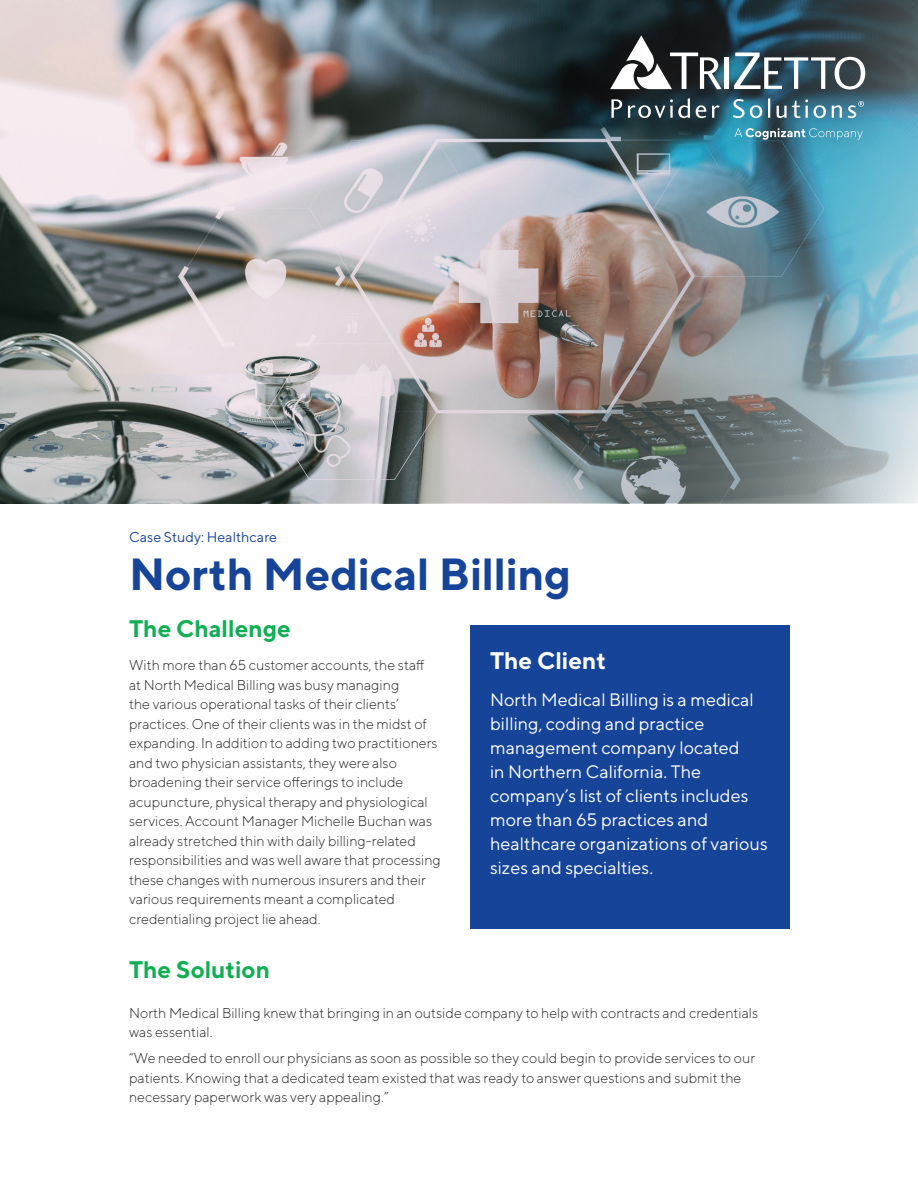
<style>
.page{position:relative;width:918px;height:1188px;background:#fff}
.page>*{position:absolute;margin:0;border:0;box-sizing:border-box;transform-origin:0 0}
.t1{font:700 45px "TT Norms";letter-spacing:-.005em;color:#164499}
.t2{font:700 24px "TT Norms";color:#11af54}
.t3{font:700 24px "TT Norms";color:#fff}
.t4{font:18px/24px "TT Norms";color:#fff}
.t5{font:300 14.25px/19.5px "TT Norms";color:#231f20}
.t6{font:14.25px "TT Norms";color:#164499}
</style>
<div class="page">
<img style="left:0;top:0;width:918px;height:503px">
<svg style="left:580px;top:8px;width:326px;height:171px;background:#335c6b"></svg>
<svg style="left:611px;top:99px;width:11px;height:19px"></svg>
<svg style="left:628px;top:98px;width:62px;height:20px"></svg>
<svg style="left:696px;top:105px;width:10px;height:13px"></svg>
<svg style="left:712px;top:105px;width:8px;height:13px"></svg>
<svg style="left:733px;top:99px;width:29px;height:19px"></svg>
<hr style="left:768px;top:98px;width:2px;height:20px;background:#fff">
<svg style="left:777px;top:99px;width:49px;height:19px"></svg>
<svg style="left:832px;top:105px;width:10px;height:13px"></svg>
<div style="left:724px;top:57px;width:5px;height:32px;background:#fff"></div>
<svg style="left:734px;top:53px;width:131px;height:37px"></svg>
<svg style="left:610px;top:35px;width:112px;height:54px"></svg>
<svg style="left:848px;top:101px;width:16px;height:17px"></svg>
<svg style="left:734px;top:128px;width:129px;height:12px;background:#5fa0b4"></svg>
<div style="left:470px;top:625px;width:320px;height:304px;background:#164499"></div>
<p class="t6" style="left:129px;top:528px;width:150px">Case Study: Healthcare</p>
<h1 class="t1" style="left:129px;top:546px;width:444px">North Medical Billing</h1>
<h2 class="t2" style="left:129px;top:614px;width:163px">The Challenge</h2>
<p class="t5" style="left:129px;top:655px;width:313px">With more than 65 customer accounts, the staff<br>at North Medical Billing was busy managing<br>the various operational tasks of their clients’ practices. One of their clients was in the midst of expanding. In addition to adding two practitioners and two physician assistants, they were also broadening their service offerings to include acupuncture, physical therapy and physiological services. Account Manager Michelle Buchan was already stretched thin with daily billing-related responsibilities and was well aware that processing these changes with numerous insurers and their various requirements meant a complicated credentialing project lie ahead.</p>
<h2 class="t2" style="left:129px;top:954px;width:142px">The Solution</h2>
<p class="t5" style="left:129px;top:1003px;width:631px">North Medical Billing knew that bringing in an outside company to help with contracts and credentials was essential.</p>
<p class="t5" style="left:129px;top:1048px;width:628px">“We needed to enroll our physicians as soon as possible so they could begin to provide services to our patients. Knowing that a dedicated team existed that was ready to answer questions and submit the necessary paperwork was very appealing.”</p>
<h2 class="t3" style="left:490px;top:645px;width:118px">The Client</h2>
<p class="t4" style="left:490px;top:688px;width:279px">North Medical Billing is a medical billing, coding and practice management company located<br>in Northern California. The company’s list of clients includes more than 65 practices and healthcare organizations of various sizes and specialties.</p>
</div>
